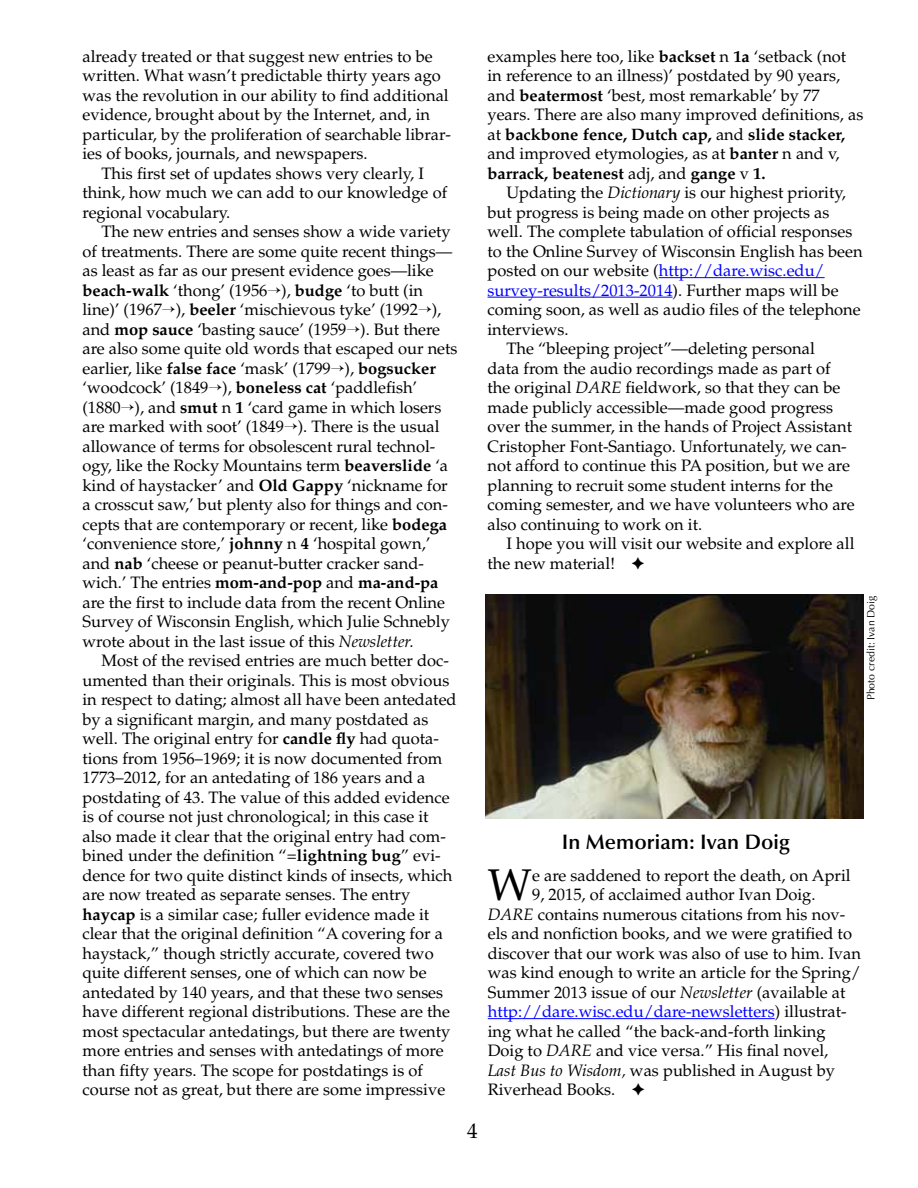
<style>
.page{position:relative;width:918px;height:1188px;background:#fff}
.page>*{position:absolute;margin:0;border:0;box-sizing:border-box;transform-origin:0 0}
.t1{font:44.4px "Palatino";color:#000}
.t2{font:600 21px "Optima";color:#000}
.t3{font:21px "Palatino";color:#000}
.t4{font:16.5px/19.5px "Palatino";color:#000}
.t5{font:16.5px "Palatino";color:#00f}
.t6{font:700 16.5px "Palatino";color:#000}
.t7{font:10.5px "Optima";color:#000}
.s1{font-weight:700}
.s2{font-weight:400}
.s3{font-style:italic}
.s4{color:#000}
</style>
<div class="page">
<hr style="left:659px;top:277px;width:166px;height:1px;background:#00f">
<hr style="left:488px;top:297px;width:185px;height:1px;background:#00f">
<hr style="left:488px;top:1018px;width:287px;height:1px;background:#00f">
<img style="left:486px;top:594px;width:377px;height:225px">
<p class="t4" style="left:83px;top:47px;width:352px">already treated or that suggest new entries to be</p>
<p class="t4" style="left:83px;top:66px;width:360px">written. What wasn’t predictable thirty years ago</p>
<p class="t4" style="left:83px;top:86px;width:368px">was the revolution in our ability to find additional</p>
<p class="t4" style="left:83px;top:105px;width:349px">evidence, brought about by the Internet, and, in</p>
<p class="t4" style="left:83px;top:125px;width:370px">particular, by the proliferation of searchable librar-</p>
<p class="t4" style="left:83px;top:144px;width:287px">ies of books, journals, and newspapers.</p>
<p class="t4" style="left:101px;top:164px;width:324px">This first set of updates shows very clearly, I</p>
<p class="t4" style="left:83px;top:183px;width:366px">think, how much we can add to our knowledge of</p>
<p class="t4" style="left:83px;top:203px;width:149px">regional vocabulary.</p>
<p class="t4" style="left:101px;top:222px;width:351px">The new entries and senses show a wide variety</p>
<p class="t4" style="left:83px;top:242px;width:371px">of treatments. There are some quite recent things—</p>
<p class="t4" style="left:83px;top:261px;width:353px">as least as far as our present evidence goes—like</p>
<p class="t4" style="left:83px;top:281px;width:342px"><span class="s1">beach-walk</span> ‘thong’ (1956→), <span class="s1">budge</span> ‘to butt (in</p>
<p class="t4" style="left:83px;top:300px;width:360px">line)’ (1967→), <span class="s1">beeler</span> ‘mischievous tyke’ (1992→),</p>
<p class="t4" style="left:83px;top:320px;width:359px">and <span class="s1">mop sauce</span> ‘basting sauce’ (1959→). But there</p>
<p class="t4" style="left:83px;top:339px;width:376px">are also some quite old words that escaped our nets</p>
<p class="t4" style="left:83px;top:359px;width:355px">earlier, like <span class="s1">false face</span> ‘mask’ (1799→), <span class="s1">bogsucker</span></p>
<p class="t4" style="left:83px;top:378px;width:336px">‘woodcock’ (1849→), <span class="s1">boneless cat</span> ‘paddlefish’</p>
<p class="t4" style="left:83px;top:398px;width:360px">(1880→), and <span class="s1">smut</span> n <span class="s1">1</span> ‘card game in which losers</p>
<p class="t4" style="left:83px;top:417px;width:359px">are marked with soot’ (1849→). There is the usual</p>
<p class="t4" style="left:83px;top:437px;width:354px">allowance of terms for obsolescent rural technol-</p>
<p class="t4" style="left:83px;top:456px;width:367px">ogy, like the Rocky Mountains term <span class="s1">beaverslide</span> ‘a</p>
<p class="t4" style="left:83px;top:476px;width:367px">kind of haystacker’ and <span class="s1">Old Gappy</span> ‘nickname for</p>
<p class="t4" style="left:83px;top:495px;width:367px">a crosscut saw,’ but plenty also for things and con-</p>
<p class="t4" style="left:83px;top:515px;width:366px">cepts that are contemporary or recent, like <span class="s1">bodega</span></p>
<p class="t4" style="left:83px;top:534px;width:349px">‘convenience store,’ <span class="s1">johnny</span> n <span class="s1">4</span> ‘hospital gown,’</p>
<p class="t4" style="left:83px;top:554px;width:343px">and <span class="s1">nab</span> ‘cheese or peanut-butter cracker sand-</p>
<p class="t6" style="left:83px;top:573px;width:357px"><span class="s2">wich.’ The entries</span> mom-and-pop <span class="s2">and</span> ma-and-pa</p>
<p class="t4" style="left:83px;top:593px;width:364px">are the first to include data from the recent Online</p>
<p class="t4" style="left:83px;top:612px;width:369px">Survey of Wisconsin English, which Julie Schnebly</p>
<p class="t4" style="left:83px;top:632px;width:333px">wrote about in the last issue of this <span class="s3">Newsletter.</span></p>
<p class="t4" style="left:101px;top:651px;width:349px">Most of the revised entries are much better doc-</p>
<p class="t4" style="left:83px;top:671px;width:368px">umented than their originals. This is most obvious</p>
<p class="t4" style="left:83px;top:690px;width:376px">in respect to dating; almost all have been antedated</p>
<p class="t4" style="left:83px;top:710px;width:347px">by a significant margin, and many postdated as</p>
<p class="t4" style="left:83px;top:729px;width:358px">well. The original entry for <span class="s1">candle fly</span> had quota-</p>
<p class="t4" style="left:83px;top:749px;width:361px">tions from 1956–1969; it is now documented from</p>
<p class="t4" style="left:83px;top:768px;width:344px">1773–2012, for an antedating of 186 years and a</p>
<p class="t4" style="left:83px;top:788px;width:369px">postdating of 43. The value of this added evidence</p>
<p class="t4" style="left:83px;top:807px;width:348px">is of course not just chronological; in this case it</p>
<p class="t4" style="left:83px;top:827px;width:365px">also made it clear that the original entry had com-</p>
<p class="t4" style="left:83px;top:846px;width:360px">bined under the definition “=<span class="s1">lightning bug</span>” evi-</p>
<p class="t4" style="left:83px;top:866px;width:372px">dence for two quite distinct kinds of insects, which</p>
<p class="t4" style="left:83px;top:885px;width:329px">are now treated as separate senses. The entry</p>
<p class="t4" style="left:83px;top:905px;width:348px"><span class="s1">haycap</span> is a similar case; fuller evidence made it</p>
<p class="t4" style="left:83px;top:924px;width:362px">clear that the original definition “A covering for a</p>
<p class="t4" style="left:83px;top:944px;width:353px">haystack,” though strictly accurate, covered two</p>
<p class="t4" style="left:83px;top:963px;width:346px">quite different senses, one of which can now be</p>
<p class="t4" style="left:83px;top:983px;width:362px">antedated by 140 years, and that these two senses</p>
<p class="t4" style="left:83px;top:1002px;width:369px">have different regional distributions. These are the</p>
<p class="t4" style="left:83px;top:1022px;width:369px">most spectacular antedatings, but there are twenty</p>
<p class="t4" style="left:83px;top:1041px;width:363px">more entries and senses with antedatings of more</p>
<p class="t4" style="left:83px;top:1061px;width:342px">than fifty years. The scope for postdatings is of</p>
<p class="t4" style="left:83px;top:1080px;width:364px">course not as great, but there are some impressive</p>
<p class="t4" style="left:488px;top:46px;width:377px">examples here too, like <span class="s1">backset</span> n <span class="s1">1a</span> ‘setback (not in reference to an illness)’ postdated by 90 years, and <span class="s1">beatermost</span> ‘best, most remarkable’ by 77 years. There are also many improved definitions, as at <span class="s1">backbone fence, Dutch cap,</span> and <span class="s1">slide stacker, </span>and improved etymologies, as at <span class="s1">banter</span> n and v, <span class="s1">barrack, beatenest</span> adj, and <span class="s1">gange</span> v <span class="s1">1.</span></p>
<p class="t4" style="left:506px;top:183px;width:341px">Updating the <span class="s3">Dictionary</span> is our highest priority,</p>
<p class="t4" style="left:488px;top:202px;width:343px">but progress is being made on other projects as</p>
<p class="t4" style="left:488px;top:222px;width:366px">well. The complete tabulation of official responses</p>
<p class="t4" style="left:488px;top:241px;width:377px">to the Online Survey of Wisconsin English has been</p>
<p class="t5" style="left:488px;top:261px;width:339px"><span class="s4">posted on our website (</span>http://dare.wisc.edu/</p>
<p class="t5" style="left:488px;top:280px;width:353px">survey-results/2013-2014<span class="s4">). Further maps will be</span></p>
<p class="t4" style="left:488px;top:300px;width:375px">coming soon, as well as audio files of the telephone</p>
<p class="t4" style="left:488px;top:319px;width:83px">interviews.</p>
<p class="t4" style="left:506px;top:339px;width:310px">The “bleeping project”—deleting personal</p>
<p class="t4" style="left:488px;top:358px;width:345px">data from the audio recordings made as part of</p>
<p class="t4" style="left:488px;top:378px;width:354px">the original <span class="s3">DARE</span> fieldwork, so that they can be</p>
<p class="t4" style="left:488px;top:397px;width:347px">made publicly accessible—made good progress</p>
<p class="t4" style="left:488px;top:417px;width:366px">over the summer, in the hands of Project Assistant</p>
<p class="t4" style="left:488px;top:436px;width:361px">Cristopher Font-Santiago. Unfortunately, we can-</p>
<p class="t4" style="left:488px;top:456px;width:364px">not afford to continue this PA position, but we are</p>
<p class="t4" style="left:488px;top:476px;width:347px">planning to recruit some student interns for the</p>
<p class="t4" style="left:488px;top:495px;width:369px">coming semester, and we have volunteers who are</p>
<p class="t4" style="left:488px;top:515px;width:216px">also continuing to work on it.</p>
<p class="t4" style="left:506px;top:534px;width:350px">I hope you will visit our website and explore all</p>
<p class="t4" style="left:488px;top:554px;width:129px">the new material!</p>
<p class="t7" style="left:865px;top:700px;width:106px;rotate:-90deg">Photo credit: Ivan Doig</p>
<p class="t2" style="left:562px;top:829px;width:230px">In Memoriam: Ivan Doig</p>
<h1 class="t1" style="left:488px;top:859px;width:46px">W</h1>
<p class="t4" style="left:532px;top:865px;width:320px">e are saddened to report the death, on April</p>
<p class="t4" style="left:532px;top:885px;width:285px">9, 2015, of acclaimed author Ivan Doig.</p>
<p class="t4" style="left:488px;top:904px;width:359px"><span class="s3">DARE</span> contains numerous citations from his nov-</p>
<p class="t4" style="left:488px;top:924px;width:366px">els and nonfiction books, and we were gratified to</p>
<p class="t4" style="left:488px;top:943px;width:375px">discover that our work was also of use to him. Ivan</p>
<p class="t4" style="left:488px;top:963px;width:375px">was kind enough to write an article for the Spring/</p>
<p class="t4" style="left:488px;top:982px;width:359px">Summer 2013 issue of our <span class="s3">Newsletter</span> (available at</p>
<p class="t5" style="left:488px;top:1002px;width:361px">http://dare.wisc.edu/dare-newsletters<span class="s4">) illustrat-</span></p>
<p class="t4" style="left:488px;top:1021px;width:339px">ing what he called “the back-and-forth linking</p>
<p class="t4" style="left:488px;top:1041px;width:342px">Doig to <span class="s3">DARE</span> and vice versa.” His final novel,</p>
<p class="t4" style="left:488px;top:1060px;width:349px"><span class="s3">Last Bus to Wisdom,</span> was published in August by</p>
<p class="t4" style="left:488px;top:1080px;width:129px">Riverhead Books.</p>
<p class="t3" style="left:467px;top:1118px;width:12px">4</p>
</div>
